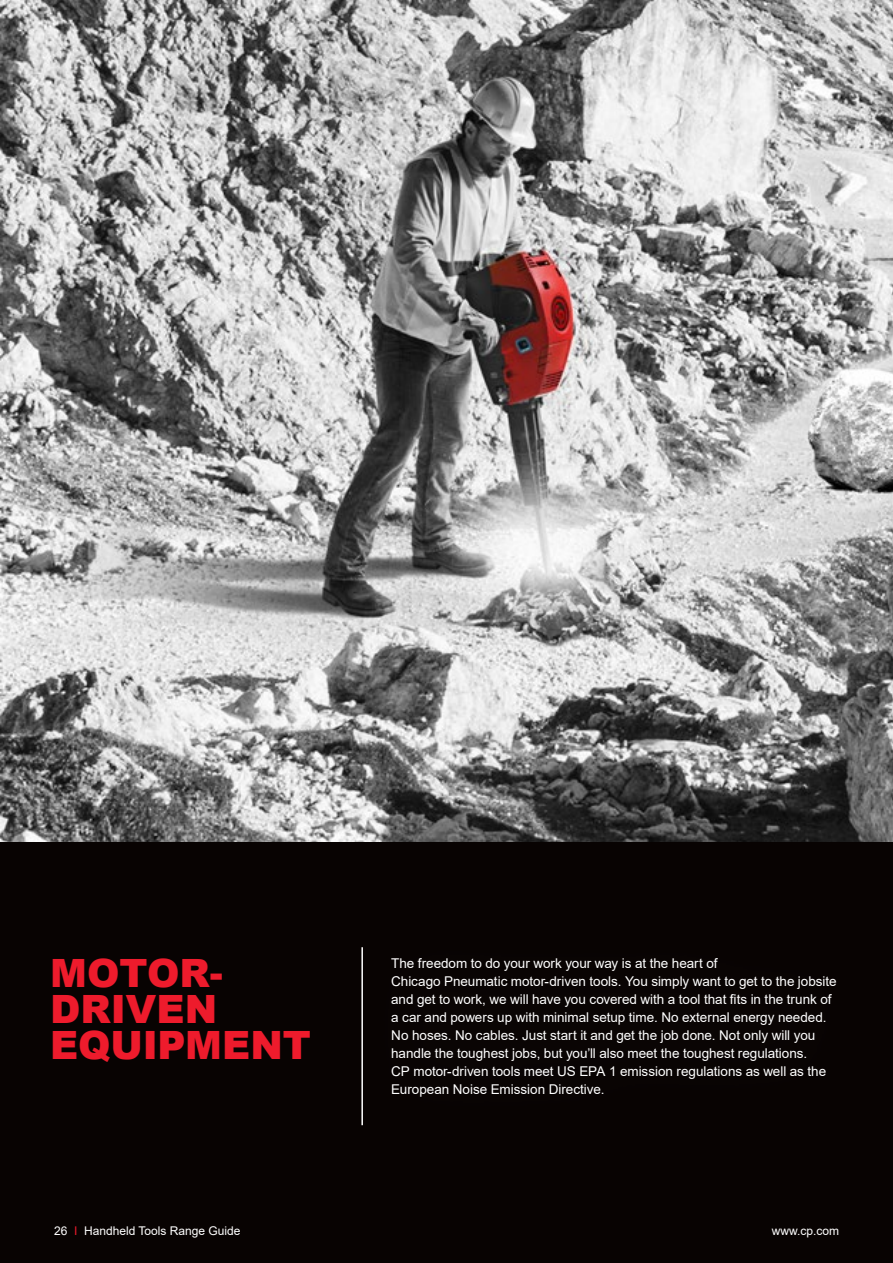
<style>
.page{position:relative;width:893px;height:1263px;background:#fff}
.page>*{position:absolute;margin:0;border:0;box-sizing:border-box;transform-origin:0 0}
.t1{font:900 39px/36px "Arial";letter-spacing:-.005em;color:#ee1b2c}
.t2{font:13.5px/18px "Arial";letter-spacing:-.005em;color:#fff}
.t3{font:12px "Arial";color:#fff}
.s1{color:#ee1b2c}
</style>
<div class="page">
<img style="left:0;top:0;width:893px;height:842px">
<div style="left:0;top:842px;width:893px;height:421px;background:#080302"></div>
<h1 class="t1" style="left:50px;top:953px;width:262px">MOTOR-<br>DRIVEN<br>EQUIPMENT</h1>
<p class="t2" style="left:391px;top:954px;width:447px">The freedom to do your work your way is at the heart of<br>Chicago Pneumatic motor-driven tools. You simply want to get to the jobsite and get to work, we will have you covered with a tool that fits in the trunk of a car and powers up with minimal setup time. No external energy needed.<br>No hoses. No cables. Just start it and get the job done. Not only will you handle the toughest jobs, but you’ll also meet the toughest regulations.<br>CP motor-driven tools meet US EPA 1 emission regulations as well as the European Noise Emission Directive.</p>
<p class="t3" style="left:54px;top:1222px;width:188px">26 <span class="s1">I</span> Handheld Tools Range Guide</p>
<p class="t3" style="left:772px;top:1222px;width:69px">www.cp.com</p>
</div>
